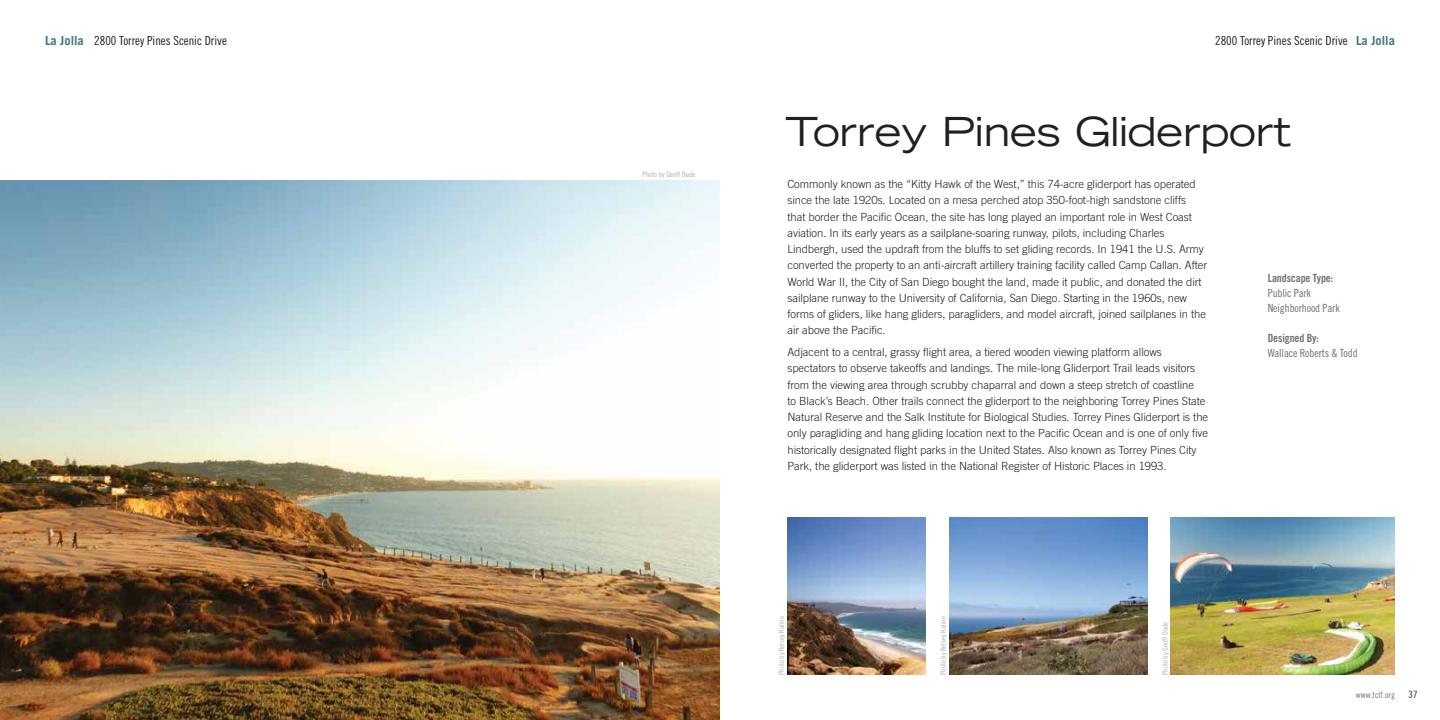
<style>
.page{position:relative;width:1440px;height:720px;background:#fff}
.page>*{position:absolute;margin:0;border:0;box-sizing:border-box;transform-origin:0 0}
.t1{font:expanded 40px "Trade Gothic LT Std";letter-spacing:-.005em;color:#231f20}
.t2{font:12.5px "Trade Gothic LT Std Cn 18";color:#231f20}
.t3{font:300 11.25px/16.2px "Trade Gothic LT Std";letter-spacing:-.005em;color:#231f20}
.t4{font:11.25px/15px "Trade Gothic LT Std Cn 18";letter-spacing:-.01em;color:#717272}
.t5{font:11.25px "Trade Gothic LT Std Bd Cn 20";letter-spacing:-.01em;color:#717272}
.t6{font:10px "Trade Gothic LT Std Cn 18";color:#122933}
.t7{font:8.75px "Trade Gothic LT Std Cn 18";letter-spacing:.01em;color:#717272}
.t8{font:7.5px "Trade Gothic LT Std Cn 18";letter-spacing:.005em;color:#b0b1b1}
.s1{font-family:"Trade Gothic LT Std";font-weight:700;color:#46747a}
</style>
<div class="page">
<img style="left:0;top:180px;width:720px;height:540px">
<img style="left:949px;top:518px;width:198px;height:157px">
<img style="left:1171px;top:518px;width:224px;height:157px">
<img style="left:788px;top:518px;width:138px;height:157px">
<p class="t2" style="left:45px;top:33px;width:183px"><span class="s1">La Jolla</span> 2800 Torrey Pines Scenic Drive</p>
<p class="t2" style="left:1215px;top:33px;width:181px">2800 Torrey Pines Scenic Drive <span class="s1">La Jolla</span></p>
<p class="t8" style="left:642px;top:170px;width:55px">Photo by Geoff Dude</p>
<h1 class="t1" style="left:785px;top:106px;width:508px">Torrey Pines Gliderport</h1>
<p class="t3" style="left:788px;top:176px;width:421px">Commonly known as the “Kitty Hawk of the West,” this 74-acre gliderport has operated since the late 1920s. Located on a mesa perched atop 350-foot-high sandstone cliffs<br>that border the Pacific Ocean, the site has long played an important role in West Coast aviation. In its early years as a sailplane-soaring runway, pilots, including Charles Lindbergh, used the updraft from the bluffs to set gliding records. In 1941 the U.S. Army converted the property to an anti-aircraft artillery training facility called Camp Callan. After World War II, the City of San Diego bought the land, made it public, and donated the dirt sailplane runway to the University of California, San Diego. Starting in the 1960s, new forms of gliders, like hang gliders, paragliders, and model aircraft, joined sailplanes in the air above the Pacific.</p>
<p class="t3" style="left:788px;top:344px;width:422px">Adjacent to a central, grassy flight area, a tiered wooden viewing platform allows spectators to observe takeoffs and landings. The mile-long Gliderport Trail leads visitors from the viewing area through scrubby chaparral and down a steep stretch of coastline<br>to Black’s Beach. Other trails connect the gliderport to the neighboring Torrey Pines State Natural Reserve and the Salk Institute for Biological Studies. Torrey Pines Gliderport is the only paragliding and hang gliding location next to the Pacific Ocean and is one of only five historically designated flight parks in the United States. Also known as Torrey Pines City Park, the gliderport was listed in the National Register of Historic Places in 1993.</p>
<p class="t8" style="left:777px;top:675px;width:60px;rotate:-90deg">Photo by Kelsey Kaline</p>
<p class="t8" style="left:939px;top:675px;width:60px;rotate:-90deg">Photo by Kelsey Kaline</p>
<p class="t8" style="left:1161px;top:675px;width:55px;rotate:-90deg">Photo by Geoff Dude</p>
<p class="t5" style="left:1268px;top:271px;width:67px">Landscape Type:</p>
<p class="t4" style="left:1268px;top:285px;width:73px">Public Park<br>Neighborhood Park</p>
<p class="t5" style="left:1268px;top:331px;width:53px">Designed By:</p>
<p class="t4" style="left:1268px;top:345px;width:91px">Wallace Roberts &amp; Todd</p>
<p class="t7" style="left:1356px;top:689px;width:41px">www.tclf.org</p>
<p class="t6" style="left:1409px;top:688px;width:10px">37</p>
</div>
